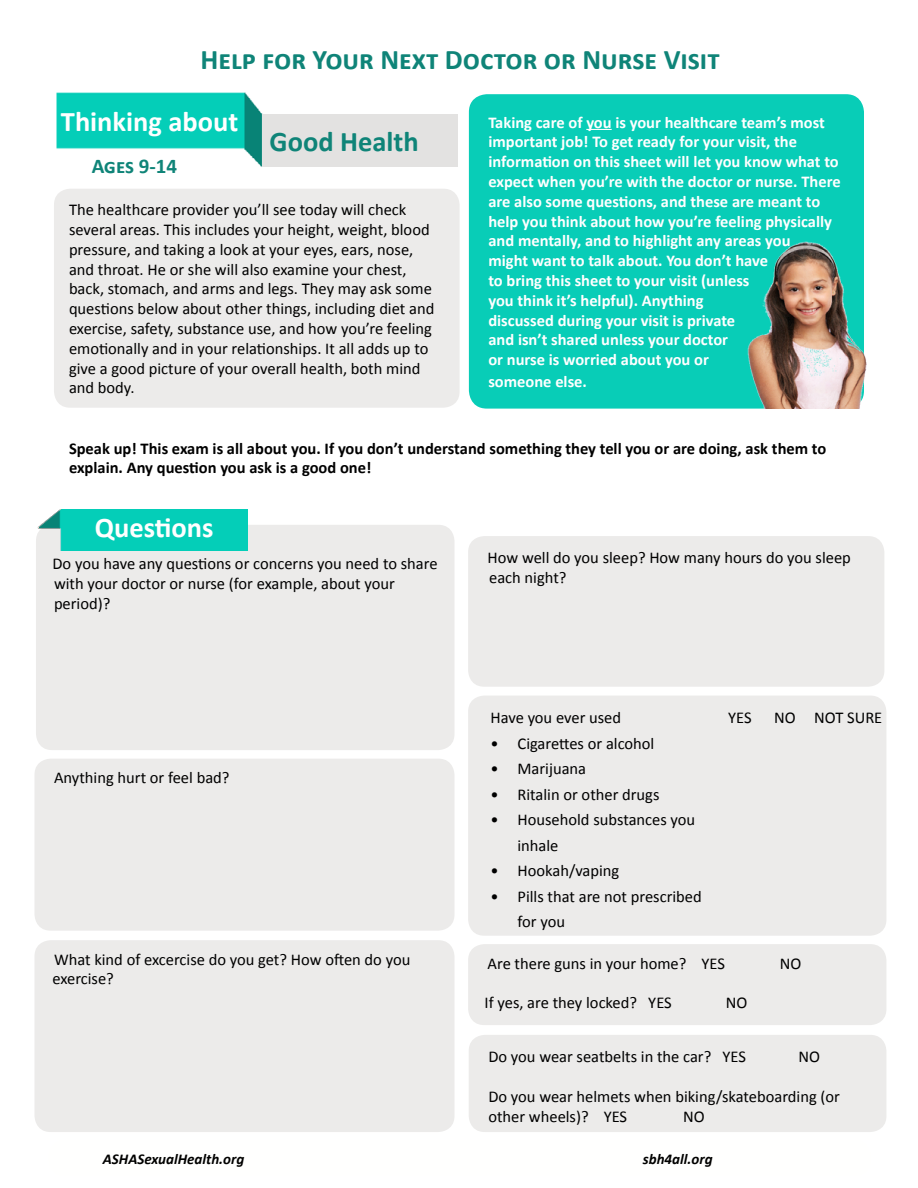
<style>
.page{position:relative;width:918px;height:1188px;background:#fff}
.page>*{position:absolute;margin:0;border:0;box-sizing:border-box;transform-origin:0 0}
.t1{font:700 28.5px "Calibri";color:#0f8478}
.t2{font:700 28.5px "Calibri";color:#fff}
.t3{font:700 21px "Calibri";letter-spacing:-.005em;color:#0f8478}
.t4{font:16.5px/19.8px "Calibri";color:#000}
.t5{font:700 16.5px/19.8px "Calibri";color:#fff}
.t6{font:700 16.5px/19.8px "Calibri";color:#000}
.t7{font:italic 700 15px "Calibri";color:#000}
</style>
<div class="page">
<div style="left:36px;top:525px;width:419px;height:225px;background:#ecebea;border-radius:16px"></div>
<img style="left:54px;top:92px;width:251px;height:109px">
<div style="left:469px;top:94px;width:395px;height:315px;background:#08cdb7;border-radius:18px"></div>
<svg style="left:586px;top:129px;width:26px;height:1px"></svg>
<div style="left:262px;top:114px;width:196px;height:52px;background:#e3e2e1"></div>
<div style="left:54px;top:189px;width:406px;height:219px;background:#ecebea;border-radius:16px"></div>
<img style="left:37px;top:510px;width:210px;height:40px">
<div style="left:34px;top:759px;width:421px;height:172px;background:#ecebea;border-radius:16px"></div>
<div style="left:34px;top:940px;width:421px;height:192px;background:#ecebea;border-radius:16px"></div>
<div style="left:468px;top:536px;width:416px;height:151px;background:#ecebea;border-radius:16px"></div>
<img style="left:741px;top:241px;width:125px;height:168px">
<div style="left:468px;top:696px;width:418px;height:240px;background:#ecebea;border-radius:16px"></div>
<div style="left:468px;top:944px;width:418px;height:81px;background:#ecebea;border-radius:16px"></div>
<div style="left:469px;top:1035px;width:417px;height:97px;background:#ecebea;border-radius:16px"></div>
<h1 class="t1" style="left:201px;top:41px;width:521px">Help for Your Next Doctor or Nurse Visit</h1>
<h1 class="t2" style="left:61px;top:104px;width:179px">Thinking about</h1>
<p class="t3" style="left:92px;top:152px;width:87px">Ages 9-14</p>
<h1 class="t1" style="left:270px;top:123px;width:151px">Good Health</h1>
<p class="t4" style="left:69px;top:200px;width:367px">The healthcare provider you’ll see today will check several areas. This includes your height, weight, blood pressure, and taking a look at your eyes, ears, nose, and throat. He or she will also examine your chest, back, stomach, and arms and legs. They may ask some questions below about other things, including diet and exercise, safety, substance use, and how you’re feeling emotionally and in your relationships. It all adds up to give a good picture of your overall health, both mind and body.</p>
<p class="t5" style="left:488px;top:112px;width:354px">Taking care of you is your healthcare team’s most important job! To get ready for your visit, the information on this sheet will let you know what to expect when you’re with the doctor or nurse. There are also some questions, and these are meant to help you think about how you’re feeling physically and mentally, and to highlight any areas you<br>might want to talk about. You don’t have<br>to bring this sheet to your visit (unless<br>you think it’s helpful). Anything<br>discussed during your visit is private<br>and isn’t shared unless your doctor<br>or nurse is worried about you or</p>
<p class="t5" style="left:488px;top:371px;width:100px">someone else.</p>
<p class="t6" style="left:69px;top:438px;width:759px">Speak up! This exam is all about you. If you don’t understand something they tell you or are doing, ask them to explain. Any question you ask is a good one!</p>
<h1 class="t2" style="left:95px;top:510px;width:120px">Questions</h1>
<p class="t4" style="left:52px;top:554px;width:387px">Do you have any questions or concerns you need to share with your doctor or nurse (for example, about your period)?</p>
<p class="t4" style="left:54px;top:768px;width:177px">Anything hurt or feel bad?</p>
<p class="t4" style="left:52px;top:949px;width:359px">What kind of excercise do you get? How often do you exercise?</p>
<p class="t4" style="left:488px;top:548px;width:365px">How well do you sleep? How many hours do you sleep each night?</p>
<p class="t4" style="left:491px;top:708px;width:132px">Have you ever used</p>
<p class="t4" style="left:728px;top:708px;width:25px">YES</p>
<p class="t4" style="left:774px;top:708px;width:110px">NO NOT SURE</p>
<p class="t4" style="left:491px;top:733px;width:165px">• Cigarettes or alcohol</p>
<p class="t4" style="left:491px;top:759px;width:97px">• Marijuana</p>
<p class="t4" style="left:491px;top:784px;width:170px">• Ritalin or other drugs</p>
<p class="t4" style="left:518px;top:807px;width:179px;line-height:25.5px;text-indent:-27px">• Household substances you inhale</p>
<p class="t4" style="left:491px;top:861px;width:130px">• Hookah/vaping</p>
<p class="t4" style="left:518px;top:884px;width:186px;line-height:25.5px;text-indent:-27px">• Pills that are not prescribed for you</p>
<p class="t4" style="left:488px;top:953px;width:239px">Are there guns in your home? YES</p>
<p class="t4" style="left:780px;top:953px;width:23px">NO</p>
<p class="t4" style="left:485px;top:993px;width:189px">If yes, are they locked? YES</p>
<p class="t4" style="left:726px;top:993px;width:23px">NO</p>
<p class="t4" style="left:488px;top:1047px;width:259px">Do you wear seatbelts in the car? YES</p>
<p class="t4" style="left:799px;top:1047px;width:23px">NO</p>
<p class="t4" style="left:488px;top:1087px;width:353px">Do you wear helmets when biking/skateboarding (or other wheels)? YES</p>
<p class="t4" style="left:683px;top:1106px;width:23px">NO</p>
<p class="t7" style="left:103px;top:1149px;width:143px">ASHASexualHealth.org</p>
<p class="t7" style="left:643px;top:1149px;width:71px">sbh4all.org</p>
</div>
